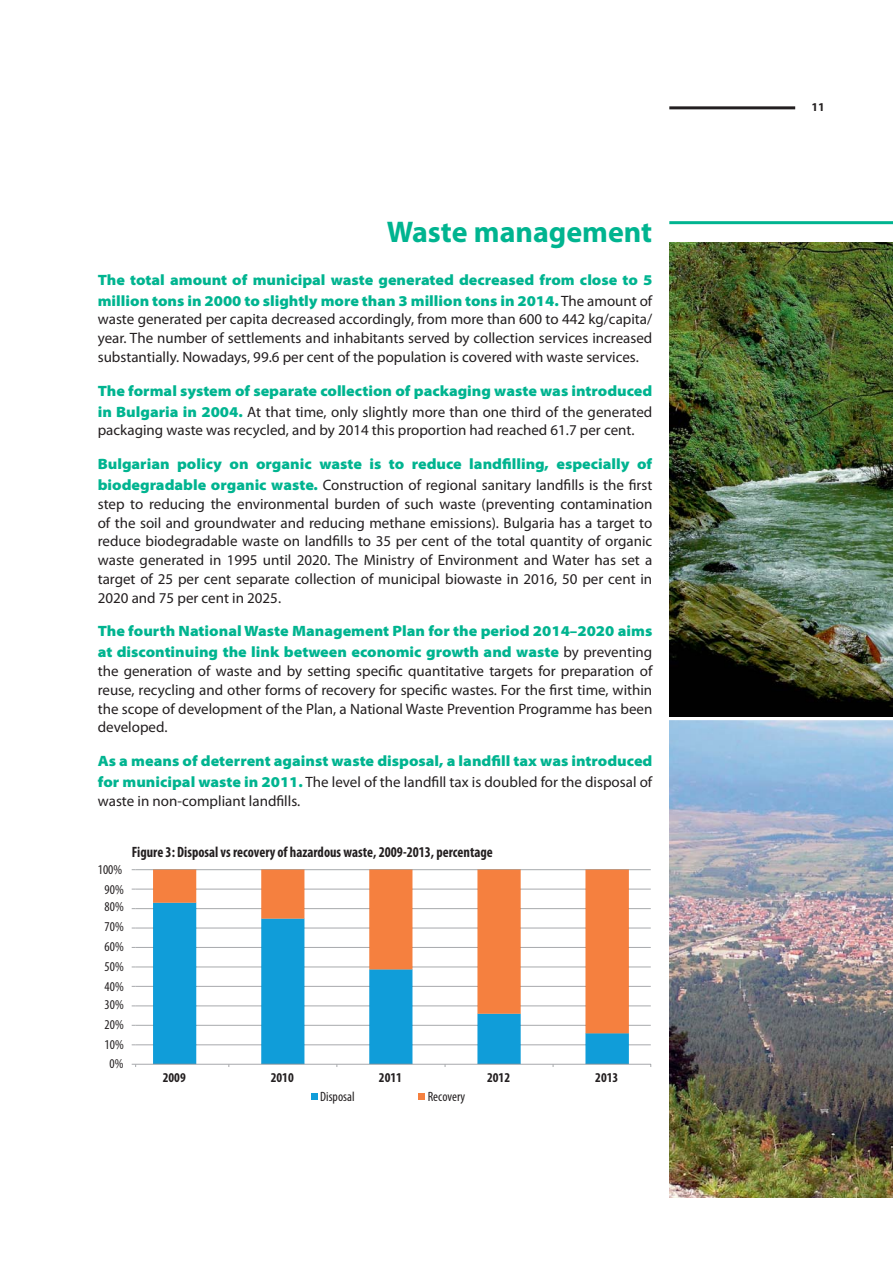
<style>
.page{position:relative;width:893px;height:1263px;background:#fff}
.page>*{position:absolute;margin:0;border:0;box-sizing:border-box;transform-origin:0 0}
.t1{font:700 30px "Myriad Pro";color:#00b490}
.t2{font:15px/18.8px "Myriad Pro";color:#231f20;text-align:justify}
.t3{font:900 semi-expanded 15px/21px "Myriad Pro";color:#00b490}
.t4{font:700 condensed 15px "Myriad Pro";color:#231f20;scale:.95 1}
.t5{font:condensed 13.5px "Myriad Pro";letter-spacing:.005em;color:#231f20}
.t6{font:700 condensed 13.5px "Myriad Pro";letter-spacing:.005em;color:#231f20}
.t7{font:700 12px "Myriad Pro";color:#231f20}
.s1{font-weight:400;font-stretch:normal;color:#231f20}
</style>
<div class="page">
<hr style="left:669px;top:106px;width:126px;height:3px;background:#231f20">
<img style="left:669px;top:242px;width:224px;height:475px">
<img style="left:669px;top:720px;width:224px;height:478px">
<hr style="left:669px;top:221px;width:224px;height:3px;background:#00b490">
<hr style="left:136px;top:869px;width:515px;height:1px;background:#a7a9ac">
<hr style="left:136px;top:889px;width:515px;height:1px;background:#a7a9ac">
<hr style="left:136px;top:908px;width:515px;height:1px;background:#a7a9ac">
<hr style="left:136px;top:928px;width:515px;height:1px;background:#a7a9ac">
<hr style="left:136px;top:947px;width:515px;height:1px;background:#a7a9ac">
<hr style="left:136px;top:967px;width:515px;height:1px;background:#a7a9ac">
<hr style="left:136px;top:986px;width:515px;height:1px;background:#a7a9ac">
<hr style="left:136px;top:1006px;width:515px;height:1px;background:#a7a9ac">
<hr style="left:136px;top:1025px;width:515px;height:1px;background:#a7a9ac">
<hr style="left:136px;top:1044px;width:515px;height:1px;background:#a7a9ac">
<svg style="left:153px;top:1033px;width:476px;height:30px"></svg>
<hr style="left:585px;top:1033px;width:44px;height:1px;background:#5e6d5c">
<svg style="left:153px;top:1026px;width:476px;height:7px"></svg>
<svg style="left:153px;top:870px;width:476px;height:156px"></svg>
<svg style="left:132px;top:1063px;width:519px;height:4px"></svg>
<div style="left:311px;top:1093px;width:6px;height:7px;background:#109dd9"></div>
<div style="left:418px;top:1093px;width:7px;height:7px;background:#f5803f"></div>
<h1 class="t1" style="left:387px;top:221px;width:267px">Waste management</h1>
<p class="t3" style="left:98px;top:270px;width:556px">The total amount of municipal waste generated decreased from close to 5 million tons in 2000 to slightly more than 3 million tons in 2014. <span class="s1">The amount of</span></p>
<p class="t2" style="left:98px;top:311px;width:556px">waste generated per capita decreased accordingly, from more than 600 to 442 kg/capita/ year. The number of settlements and inhabitants served by collection services increased substantially. Nowadays, 99.6 per cent of the population is covered with waste services.</p>
<p class="t3" style="left:98px;top:381px;width:556px">The formal system of separate collection of packaging waste was introduced in Bulgaria in 2004. <span class="s1">At that time, only slightly more than one third of the generated</span></p>
<p class="t2" style="left:98px;top:422px;width:538px">packaging waste was recycled, and by 2014 this proportion had reached 61.7 per cent.</p>
<p class="t3" style="left:98px;top:455px;width:556px">Bulgarian policy on organic waste is to reduce landfilling, especially of biodegradable organic waste. <span class="s1">Construction of regional sanitary landfills is the first</span></p>
<p class="t2" style="left:98px;top:495px;width:556px">step to reducing the environmental burden of such waste (preventing contamination of the soil and groundwater and reducing methane emissions). Bulgaria has a target to reduce biodegradable waste on landfills to 35 per cent of the total quantity of organic waste generated in 1995 until 2020. The Ministry of Environment and Water has set a target of 25 per cent separate collection of municipal biowaste in 2016, 50 per cent in 2020 and 75 per cent in 2025.</p>
<p class="t3" style="left:98px;top:622px;width:556px">The fourth National Waste Management Plan for the period 2014–2020 aims at discontinuing the link between economic growth and waste <span class="s1">by preventing</span></p>
<p class="t2" style="left:98px;top:663px;width:556px">the generation of waste and by setting specific quantitative targets for preparation of reuse, recycling and other forms of recovery for specific wastes. For the first time, within the scope of development of the Plan, a National Waste Prevention Programme has been developed.</p>
<p class="t3" style="left:98px;top:752px;width:556px">As a means of deterrent against waste disposal, a landfill tax was introduced for municipal waste in 2011. <span class="s1">The level of the landfill tax is doubled for the disposal of</span></p>
<p class="t2" style="left:98px;top:792px;width:204px">waste in non-compliant landfills.</p>
<p class="t4" style="left:132px;top:846px;width:382px">Figure 3: Disposal vs recovery of hazardous waste, 2009-2013, percentage</p>
<p class="t5" style="left:98px;top:864px;width:26px">100%</p>
<p class="t5" style="left:105px;top:884px;width:21px">90%</p>
<p class="t5" style="left:105px;top:902px;width:21px">80%</p>
<p class="t5" style="left:105px;top:922px;width:21px">70%</p>
<p class="t5" style="left:105px;top:942px;width:21px">60%</p>
<p class="t5" style="left:105px;top:961px;width:21px">50%</p>
<p class="t5" style="left:105px;top:981px;width:21px">40%</p>
<p class="t5" style="left:105px;top:999px;width:21px">30%</p>
<p class="t5" style="left:105px;top:1020px;width:21px">20%</p>
<p class="t5" style="left:105px;top:1039px;width:21px">10%</p>
<p class="t5" style="left:109px;top:1059px;width:15px">0%</p>
<p class="t6" style="left:163px;top:1073px;width:25px">2009</p>
<p class="t6" style="left:271px;top:1073px;width:25px">2010</p>
<p class="t6" style="left:379px;top:1073px;width:25px">2011</p>
<p class="t6" style="left:487px;top:1073px;width:25px">2012</p>
<p class="t6" style="left:595px;top:1073px;width:25px">2013</p>
<p class="t5" style="left:320px;top:1091px;width:36px">Disposal</p>
<p class="t5" style="left:428px;top:1091px;width:39px">Recovery</p>
<p class="t7" style="left:811px;top:103px;width:15px">11</p>
</div>
